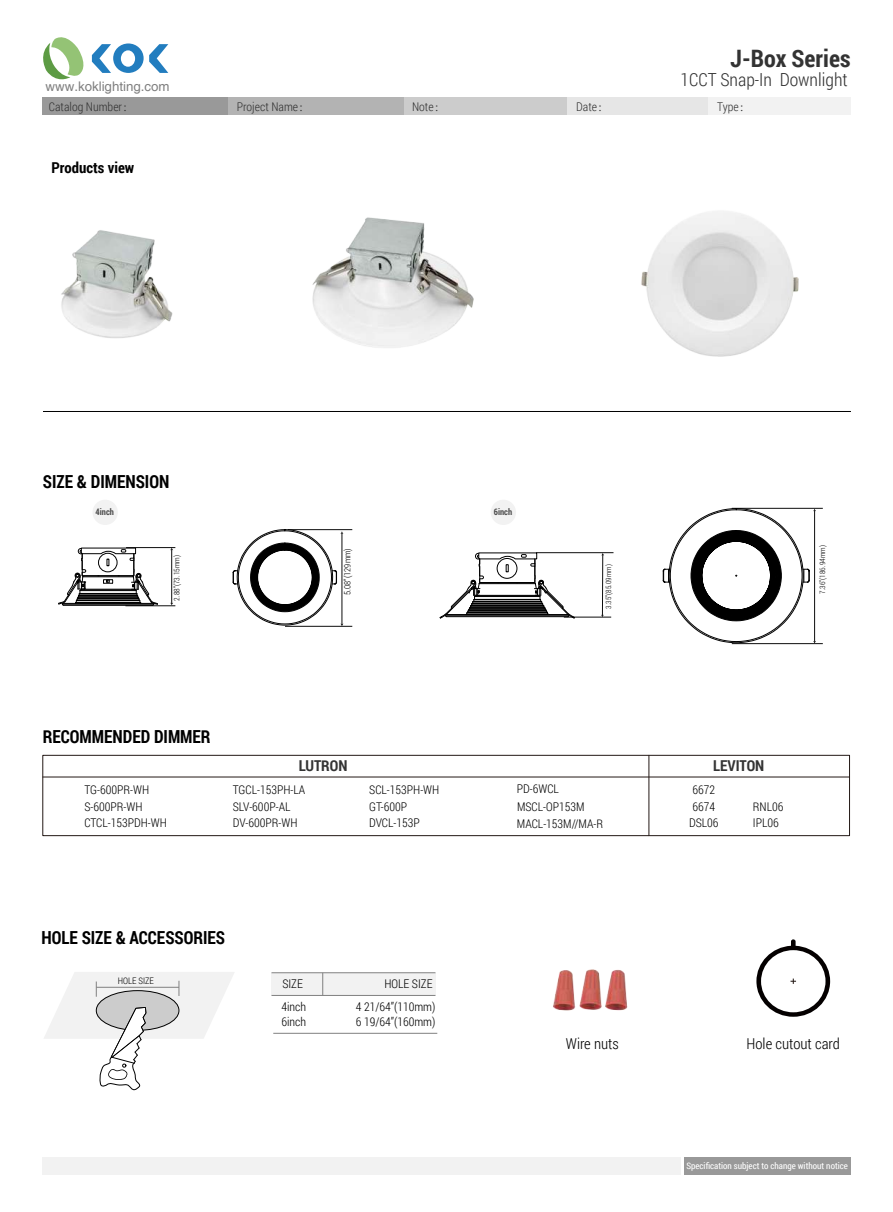
<style>
.page{position:relative;width:893px;height:1212px;background:#fff}
.page>*{position:absolute;margin:0;border:0;box-sizing:border-box;transform-origin:0 0}
.t1{font:700 24px "Roboto Condensed";color:#333}
.t2{font:700 18px "Roboto Condensed";color:#000;scale:.95 1}
.t3{font:300 18px "Roboto Condensed";color:#333}
.t4{font:300 15px "Roboto Condensed";color:#000}
.t5{font:700 15px "Roboto Condensed";color:#333}
.t6{font:700 15px "Roboto Condensed";color:#000}
.t7{font:13.35px "Helvetica";color:#808080}
.t8{font:300 12px/16.5px "Roboto Condensed";color:#000}
.t9{font:300 12px "Roboto Condensed";color:#333}
.t10{font:9px "Roboto Condensed";color:#fff}
.t11{font:700 9px "Roboto Condensed";color:#4d4d4d;scale:.95 1}
.t12{font:300 9px "Roboto Condensed";color:#000}
.t13{font:300 8.7px "Roboto Condensed";color:#000}
.t14{font:300 7.65px "Roboto Condensed";color:#000}
.t15{font:300 7.5px "Roboto Condensed";color:#000}
.t16{font:300 7.35px "Roboto Condensed";color:#000}
.s1{font-family:"Adobe Song Std"}
</style>
<div class="page">
<img style="left:641px;top:211px;width:158px;height:146px">
<svg style="left:43px;top:37px;width:125px;height:43px"></svg>
<div style="left:43px;top:98px;width:185px;height:17px;background:#999"></div>
<div style="left:228px;top:98px;width:176px;height:17px;background:#b3b3b3"></div>
<div style="left:404px;top:98px;width:163px;height:17px;background:#ccc"></div>
<div style="left:567px;top:98px;width:142px;height:17px;background:#e6e6e6"></div>
<div style="left:708px;top:98px;width:142px;height:17px;background:#f2f2f2"></div>
<div style="left:42px;top:1158px;width:638px;height:17px;background:#f2f2f2"></div>
<div style="left:684px;top:1158px;width:166px;height:17px;background:#999"></div>
<hr style="left:43px;top:411px;width:808px;height:1px;background:#000">
<div style="left:93px;top:500px;width:25px;height:25px;background:#f2f2f2;border-radius:50%"></div>
<div style="left:491px;top:500px;width:25px;height:25px;background:#f2f2f2;border-radius:50%"></div>
<hr style="left:288px;top:529px;width:64px;height:1px;background:#0d0d0d">
<hr style="left:285px;top:626px;width:67px;height:1px;background:#0d0d0d">
<svg style="left:233px;top:529px;width:110px;height:97px"></svg>
<hr style="left:732px;top:508px;width:91px;height:1px;background:#0d0d0d">
<hr style="left:732px;top:643px;width:91px;height:1px;background:#0d0d0d">
<svg style="left:663px;top:508px;width:153px;height:136px"></svg>
<hr style="left:273px;top:1033px;width:164px;height:1px;background:#808080">
<div style="left:271px;top:973px;width:164px;height:21px;background:#f2f2f2"></div>
<hr style="left:271px;top:972px;width:164px;height:1px;background:#808080">
<hr style="left:271px;top:995px;width:164px;height:1px;background:#808080">
<svg style="left:322px;top:973px;width:1px;height:22px"></svg>
<svg style="left:44px;top:972px;width:190px;height:119px"></svg>
<hr style="left:96px;top:987px;width:83px;height:1px;background:#808080">
<svg style="left:756px;top:939px;width:74px;height:78px"></svg>
<img style="left:553px;top:969px;width:75px;height:42px">
<div style="left:43px;top:755px;width:807px;height:81px;border:1px solid #231815"></div>
<hr style="left:649px;top:755px;width:1px;height:81px;background:#231815">
<hr style="left:43px;top:777px;width:806px;height:1px;background:#231815">
<img style="left:312px;top:217px;width:162px;height:131px">
<img style="left:61px;top:230px;width:112px;height:108px">
<hr style="left:564px;top:617px;width:47px;height:1px;background:#0d0d0d">
<hr style="left:536px;top:552px;width:77px;height:1px;background:#0d0d0d">
<hr style="left:602px;top:555px;width:1px;height:60px;background:#0d0d0d">
<svg style="left:440px;top:552px;width:135px;height:66px"></svg>
<hr style="left:125px;top:605px;width:50px;height:1px;background:#0d0d0d">
<hr style="left:126px;top:547px;width:49px;height:1px;background:#0d0d0d">
<hr style="left:171px;top:549px;width:1px;height:54px;background:#0d0d0d">
<svg style="left:58px;top:548px;width:100px;height:58px"></svg>
<p class="t7" style="left:46px;top:78px;width:126px">www.koklighting.com</p>
<h1 class="t1" style="left:730px;top:41px;width:122px">J-Box Series</h1>
<h2 class="t3" style="left:680px;top:67px;width:169px">1CCT Snap-In Downlight</h2>
<p class="t9" style="left:49px;top:99px;width:87px">Catalog Number<span class="s1">：</span></p>
<p class="t9" style="left:237px;top:99px;width:75px">Project Name<span class="s1">：</span></p>
<p class="t9" style="left:412px;top:99px;width:35px">Note<span class="s1">：</span></p>
<p class="t9" style="left:576px;top:99px;width:34px">Date<span class="s1">：</span></p>
<p class="t9" style="left:717px;top:99px;width:35px">Type<span class="s1">：</span></p>
<p class="t6" style="left:52px;top:157px;width:84px">Products view</p>
<h2 class="t2" style="left:43px;top:468px;width:135px">SIZE &amp; DIMENSION</h2>
<p class="t11" style="left:96px;top:505px;width:21px">4inch</p>
<p class="t11" style="left:494px;top:505px;width:21px">6inch</p>
<p class="t14" style="left:171px;top:601px;width:47px;rotate:-90deg">2.88”(73.15mm)</p>
<p class="t13" style="left:341px;top:595px;width:48px;rotate:-90deg">5.08”(129mm)</p>
<p class="t15" style="left:817px;top:594px;width:50px;rotate:-90deg">7.36”(186.94mm)</p>
<p class="t16" style="left:603px;top:609px;width:46px;rotate:-90deg">3.35”(85.09mm)</p>
<h2 class="t2" style="left:43px;top:724px;width:178px">RECOMMENDED DIMMER</h2>
<p class="t8" style="left:84px;top:781px;width:84px">TG-600PR-WH<br>S-600PR-WH<br>CTCL-153PDH-WH</p>
<p class="t5" style="left:299px;top:755px;width:50px">LUTRON</p>
<p class="t5" style="left:713px;top:755px;width:53px">LEVITON</p>
<p class="t8" style="left:369px;top:781px;width:72px">SCL-153PH-WH<br>GT-600P<br>DVCL-153P</p>
<p class="t8" style="left:517px;top:780px;width:44px">PD-6WCL</p>
<p class="t8" style="left:517px;top:815px;width:88px">MACL-153M//MA-R</p>
<p class="t8" style="left:233px;top:781px;width:74px">TGCL-153PH-LA<br>SLV-600P-AL<br>DV-600PR-WH</p>
<p class="t8" style="left:689px;top:781px;width:31px">6672<br>6674<br>DSL06</p>
<p class="t8" style="left:517px;top:798px;width:69px">MSCL-OP153M</p>
<p class="t8" style="left:753px;top:798px;width:32px">RNL06<br>IPL06</p>
<h2 class="t2" style="left:42px;top:925px;width:195px">HOLE SIZE &amp; ACCESSORIES</h2>
<p class="t12" style="left:118px;top:975px;width:38px">HOLE SIZE</p>
<p class="t8" style="left:282px;top:975px;width:22px">SIZE</p>
<p class="t8" style="left:384px;top:975px;width:50px">HOLE SIZE</p>
<p class="t8" style="left:281px;top:998px;width:26px;line-height:15px">4inch<br>6inch</p>
<p class="t8" style="left:356px;top:998px;width:81px;line-height:15px">4 21/64”(110mm)<br>6 19/64”(160mm)</p>
<p class="t4" style="left:566px;top:1033px;width:55px">Wire nuts</p>
<p class="t4" style="left:747px;top:1033px;width:95px">Hole cutout card</p>
<p class="t10" style="left:686px;top:1159px;width:163px">Specification subject to change without notice</p>
</div>
